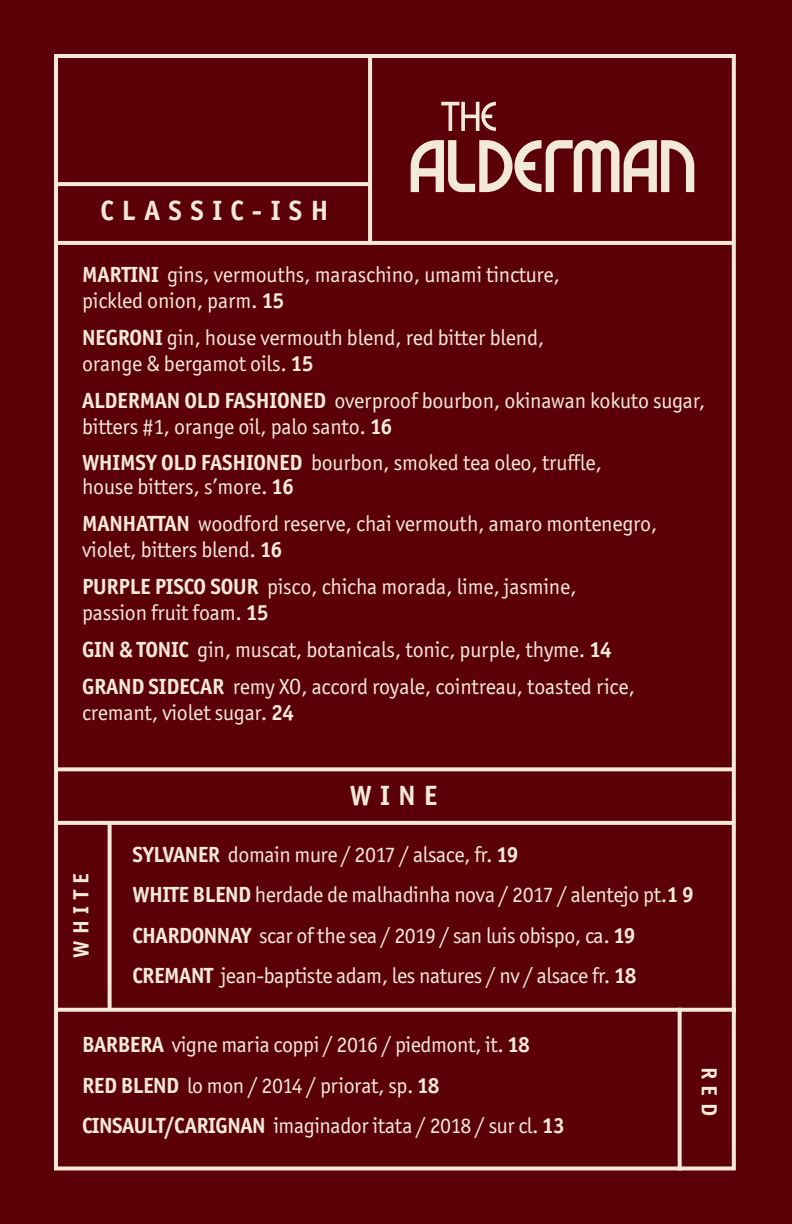
<style>
.page{position:relative;width:792px;height:1224px;background:#5c0007}
.page>*{position:absolute;margin:0;border:0;box-sizing:border-box;transform-origin:0 0}
.t1{font:700 28px "Officina Sans ITC Std";letter-spacing:.3em;color:#f3e9d9}
.t2{font:22px/26px "Officina Sans ITC Std";letter-spacing:-.01em;color:#f3e9d9}
.t3{font:700 22px "Officina Sans ITC Std";letter-spacing:.3em;color:#f3e9d9}
.s1{font-weight:700}
</style>
<div class="page">
<svg style="left:411px;top:140px;width:283px;height:52px"></svg>
<svg style="left:441px;top:102px;width:55px;height:29px"></svg>
<div style="left:54px;top:54px;width:682px;height:1116px;border:4px solid #f3e9d9"></div>
<svg style="left:54px;top:241px;width:679px;height:4px;background:#f0e4d5"></svg>
<svg style="left:54px;top:821px;width:679px;height:4px;background:#eee2d3"></svg>
<svg style="left:57px;top:767px;width:676px;height:4px;background:#e5d4c6"></svg>
<svg style="left:54px;top:182px;width:314px;height:4px"></svg>
<svg style="left:368px;top:55px;width:4px;height:188px"></svg>
<svg style="left:678px;top:1012px;width:4px;height:158px"></svg>
<svg style="left:108px;top:821px;width:4px;height:187px"></svg>
<svg style="left:54px;top:1008px;width:682px;height:4px;background:#e9dbcc"></svg>
<p class="t1" style="left:101px;top:193px;width:229px">CLASSIC-ISH</p>
<p class="t2" style="left:82px;top:261px;width:480px"><span class="s1">MARTINI</span> gins, vermouths, maraschino, umami tincture, pickled onion, parm. <span class="s1">15</span></p>
<p class="t2" style="left:82px;top:324px;width:464px"><span class="s1">NEGRONI</span> gin, house vermouth blend, red bitter blend, orange &amp; bergamot oils. <span class="s1">15</span></p>
<p class="t2" style="left:82px;top:387px;width:625px"><span class="s1">ALDERMAN OLD FASHIONED</span> overproof bourbon, okinawan kokuto sugar, bitters #1, orange oil, palo santo. <span class="s1">16</span></p>
<p class="t2" style="left:82px;top:451px;width:522px;line-height:24px"><span class="s1">WHIMSY OLD FASHIONED</span> bourbon, smoked tea oleo, truffle, house bitters, s’more. <span class="s1">16</span></p>
<p class="t2" style="left:82px;top:511px;width:577px"><span class="s1">MANHATTAN</span> woodford reserve, chai vermouth, amaro montenegro, violet, bitters blend. <span class="s1">16</span></p>
<p class="t2" style="left:82px;top:573px;width:496px"><span class="s1">PURPLE PISCO SOUR</span> pisco, chicha morada, lime, jasmine, passion fruit foam. <span class="s1">15</span></p>
<p class="t2" style="left:82px;top:636px;width:531px"><span class="s1">GIN &amp; TONIC</span> gin, muscat, botanicals, tonic, purple, thyme. <span class="s1">14</span></p>
<p class="t2" style="left:82px;top:673px;width:554px"><span class="s1">GRAND SIDECAR</span> remy XO, accord royale, cointreau, toasted rice, cremant, violet sugar. <span class="s1">24</span></p>
<p class="t3" style="left:67px;top:958px;width:86px;rotate:-90deg">WHITE</p>
<p class="t1" style="left:350px;top:778px;width:89px">WINE</p>
<p class="t2" style="left:132px;top:841px;width:388px"><span class="s1">SYLVANER</span> domain mure / 2017 / alsace, fr. <span class="s1">19</span></p>
<p class="t2" style="left:132px;top:882px;width:563px"><span class="s1">WHITE BLEND</span> herdade de malhadinha nova / 2017 / alentejo pt.<span class="s1">1 9</span></p>
<p class="t2" style="left:132px;top:922px;width:505px"><span class="s1">CHARDONNAY</span> scar of the sea / 2019 / san luis obispo, ca. <span class="s1">19</span></p>
<p class="t2" style="left:132px;top:962px;width:506px"><span class="s1">CREMANT</span> jean-baptiste adam, les natures / nv / alsace fr. <span class="s1">18</span></p>
<p class="t2" style="left:82px;top:1032px;width:450px"><span class="s1">BARBERA</span> vigne maria coppi / 2016 / piedmont, it. <span class="s1">18</span></p>
<p class="t2" style="left:82px;top:1072px;width:359px"><span class="s1">RED BLEND</span> lo mon / 2014 / priorat, sp. <span class="s1">18</span></p>
<p class="t2" style="left:82px;top:1113px;width:484px"><span class="s1">CINSAULT/CARIGNAN</span> imaginador itata / 2018 / sur cl. <span class="s1">13</span></p>
<p class="t3" style="left:723px;top:1067px;width:51px;rotate:90deg">RED</p>
</div>
